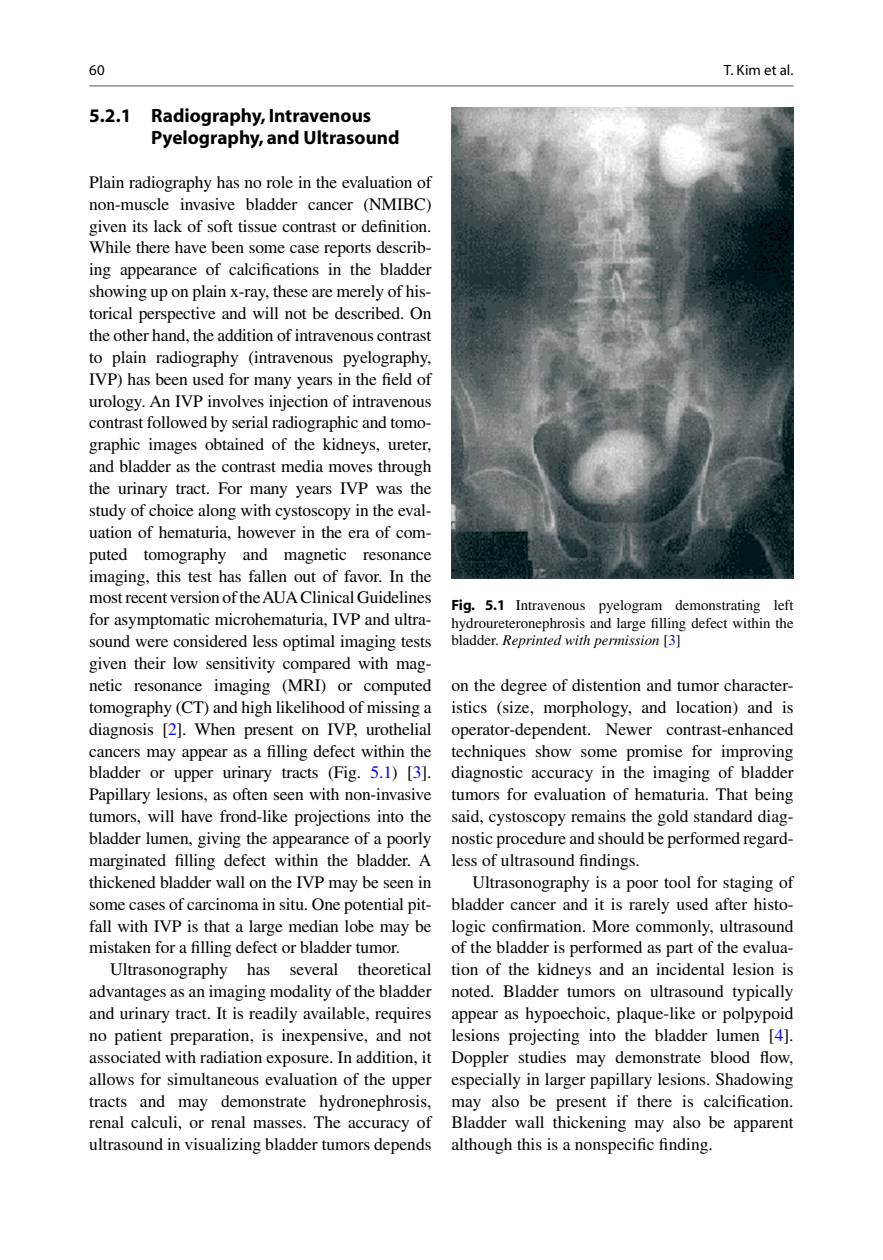
<style>
.page{position:relative;width:883px;height:1260px;background:#fff}
.page>*{position:absolute;margin:0;border:0;box-sizing:border-box;transform-origin:0 0}
.t1{font:700 19.25px/21.9px "Vcygtm Myriad";color:#000}
.t2{font:17.5px/21.9px "Nsjfvf Times";color:#000;text-align:justify}
.t3{font:14.88px/17.5px "Nsjfvf Times";color:#000}
.t4{font:italic 14.88px "Tcrdvp Times";color:#000}
.t5{font:14.88px "Hffhtm Myriad";letter-spacing:.01em;color:#000}
.s1{color:#0000fa}
.s2{font-family:"Vcygtm Myriad";font-weight:700}
.s3{font-family:"Nsjfvf Times";font-style:normal}
.s4{font-family:"Nsjfvf Times";font-style:normal;color:#0000fa}
</style>
<div class="page">
<img style="left:451px;top:107px;width:343px;height:472px">
<hr style="left:89px;top:85px;width:705px;height:2px;background:#9c9c9c">
<p class="t5" style="left:89px;top:64px;width:17px">60</p>
<p class="t1" style="left:151px;top:106px;width:250px;text-indent:-62px">5.2.1 Radiography, Intravenous<br>Pyelography, and Ultrasound</p>
<p class="t2" style="left:89px;top:173px;width:344px">Plain radiography has no role in the evaluation of non-muscle invasive bladder cancer (NMIBC) given its lack of soft tissue contrast or definition.<br>While there have been some case reports describ&shy;ing appearance of calcifications in the bladder showing up on plain x-ray, these are merely of his&shy;torical perspective and will not be described. On the other hand, the addition of intravenous contrast to plain radiography (intravenous pyelography, IVP) has been used for many years in the field of urology. An IVP involves injection of intravenous contrast followed by serial radiographic and tomo&shy;graphic images obtained of the kidneys, ureter, and bladder as the contrast media moves through the urinary tract. For many years IVP was the study of choice along with cystoscopy in the eval&shy;uation of hematuria, however in the era of com&shy;puted tomography and magnetic resonance imaging, this test has fallen out of favor. In the most recent version of the AUA Clinical Guidelines for asymptomatic microhematuria, IVP and ultra&shy;sound were considered less optimal imaging tests given their low sensitivity compared with mag&shy;netic resonance imaging (MRI) or computed tomography (CT) and high likelihood of missing a diagnosis [ <span class="s1">2</span> ]. When present on IVP, urothelial cancers may appear as a filling defect within the bladder or upper urinary tracts (Fig. <span class="s1">5.1</span> ) [ <span class="s1">3</span> ].<br>Papillary lesions, as often seen with non-invasive tumors, will have frond- like projections into the bladder lumen, giving the appearance of a poorly marginated filling defect within the bladder. A thickened bladder wall on the IVP may be seen in some cases of carcinoma in situ. One potential pit&shy;fall with IVP is that a large median lobe may be mistaken for a filling defect or bladder tumor.</p>
<p class="t2" style="left:89px;top:960px;width:344px;text-indent:21px">Ultrasonography has several theoretical advantages as an imaging modality of the bladder and urinary tract. It is readily available, requires no patient preparation, is inexpensive, and not associated with radiation exposure. In addition, it allows for simultaneous evaluation of the upper tracts and may demonstrate hydronephrosis, renal calculi, or renal masses. The accuracy of ultrasound in visualizing bladder tumors depends</p>
<p class="t5" style="left:724px;top:64px;width:71px">T. Kim et al.</p>
<p class="t3" style="left:451px;top:598px;width:344px"><span class="s2">Fig. 5.1</span> Intravenous pyelogram demonstrating left hydroureteronephrosis and large filling defect within the</p>
<p class="t4" style="left:451px;top:635px;width:231px"><span class="s3">bladder.</span> Reprinted with permission <span class="s3">[</span> <span class="s4">3</span> <span class="s3">]</span></p>
<p class="t2" style="left:451px;top:676px;width:344px">on the degree of distention and tumor character&shy;istics (size, morphology, and location) and is operator-dependent. Newer contrast-enhanced techniques show some promise for improving diagnostic accuracy in the imaging of bladder tumors for evaluation of hematuria. That being said, cystoscopy remains the gold standard diag&shy;nostic procedure and should be performed regard&shy;less of ultrasound findings.</p>
<p class="t2" style="left:451px;top:873px;width:344px;text-indent:21px">Ultrasonography is a poor tool for staging of bladder cancer and it is rarely used after histo&shy;logic confirmation. More commonly, ultrasound of the bladder is performed as part of the evalua&shy;tion of the kidneys and an incidental lesion is noted. Bladder tumors on ultrasound typically appear as hypoechoic, plaque-like or polpypoid lesions projecting into the bladder lumen [ <span class="s1">4</span> ].<br>Doppler studies may demonstrate blood flow, especially in larger papillary lesions. Shadowing may also be present if there is calcification.<br>Bladder wall thickening may also be apparent although this is a nonspecific finding.</p>
</div>
